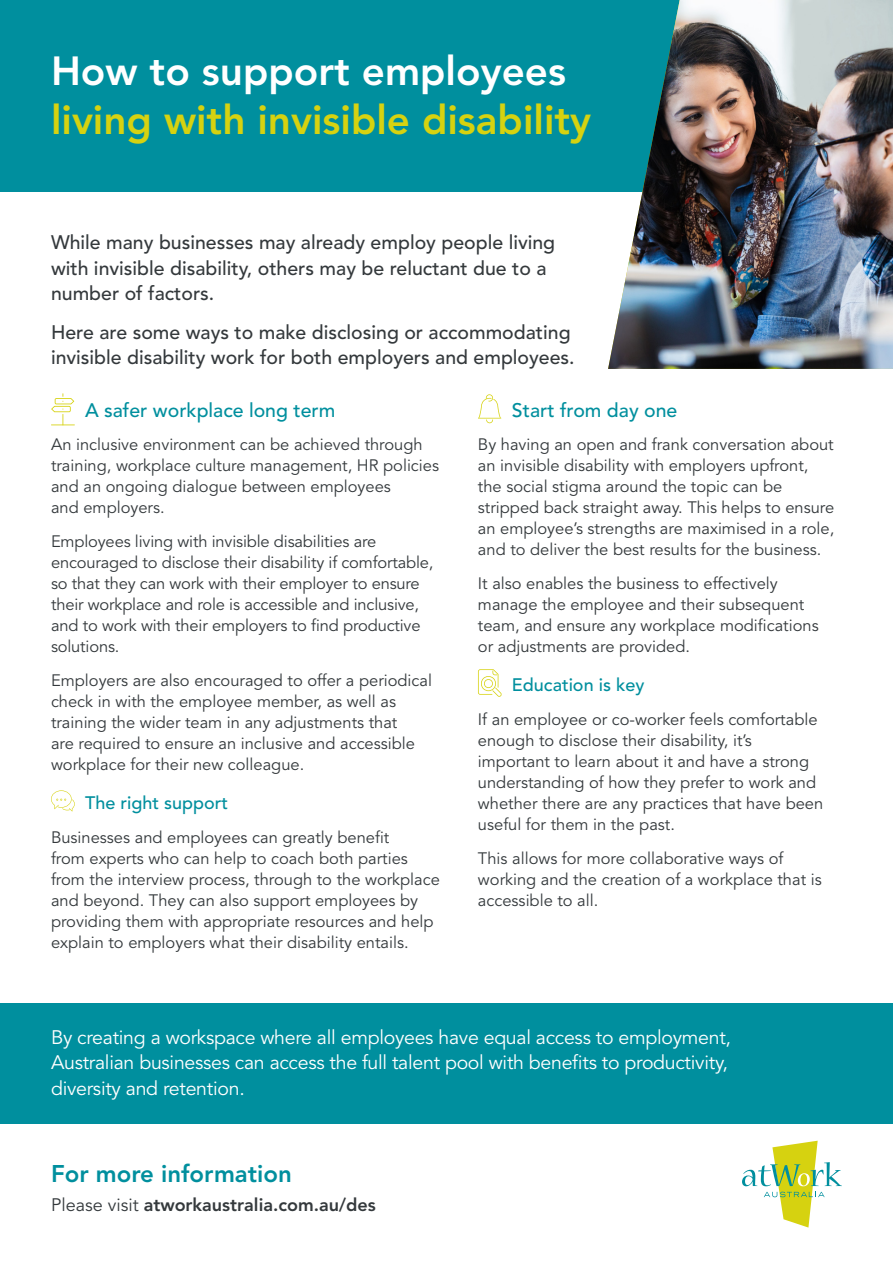
<style>
.page{position:relative;width:893px;height:1263px;background:#fff}
.page>*{position:absolute;margin:0;border:0;box-sizing:border-box;transform-origin:0 0}
.t1{font:800 40.35px/48.4px "Avenir LT Std";color:#d6d210}
.t2{font:800 24px "Avenir LT Std";color:#008f9e}
.t3{font:500 19.5px/25.5px "Avenir LT Std";color:#34393c}
.t4{font:19.5px/25.5px "Avenir LT Std";letter-spacing:-.015em;color:#fff}
.t5{font:500 19.5px "Avenir LT Std";color:#008f9e}
.t6{font:800 18px "Avenir LT Std";color:#34393c}
.t7{font:500 18px "Avenir LT Std";color:#008f9e}
.t8{font:16.5px/21px "Avenir LT Std";color:#34393c}
.s1{color:#fff}
.s2{font-weight:400}
</style>
<div class="page">
<div style="left:0;top:0;width:893px;height:191px;background:#008f9e"></div>
<div style="left:0;top:1003px;width:893px;height:120px;background:#008f9e"></div>
<svg style="left:742px;top:1141px;width:100px;height:86px"></svg>
<img style="left:608px;top:0;width:285px;height:369px">
<svg style="left:51px;top:393px;width:24px;height:32px"></svg>
<svg style="left:51px;top:790px;width:24px;height:21px"></svg>
<svg style="left:478px;top:394px;width:23px;height:29px"></svg>
<svg style="left:478px;top:669px;width:24px;height:28px"></svg>
<p class="t1" style="left:51px;top:47px;width:542px"><span class="s1">How to support employees </span>living with invisible disability</p>
<p class="t3" style="left:51px;top:230px;width:506px">While many businesses may already employ people living with invisible disability, others may be reluctant due to a number of factors.</p>
<p class="t3" style="left:51px;top:320px;width:525px">Here are some ways to make disclosing or accommodating invisible disability work for both employers and employees.</p>
<p class="t5" style="left:85px;top:399px;width:252px">A safer workplace long term</p>
<p class="t8" style="left:51px;top:435px;width:390px">An inclusive environment can be achieved through training, workplace culture management, HR policies and an ongoing dialogue between employees<br>and employers.</p>
<p class="t8" style="left:51px;top:531px;width:384px">Employees living with invisible disabilities are encouraged to disclose their disability if comfortable, so that they can work with their employer to ensure their workplace and role is accessible and inclusive, and to work with their employers to find productive solutions.</p>
<p class="t8" style="left:51px;top:670px;width:383px">Employers are also encouraged to offer a periodical check in with the employee member, as well as training the wider team in any adjustments that<br>are required to ensure an inclusive and accessible workplace for their new colleague.</p>
<p class="t7" style="left:85px;top:792px;width:145px">The right support</p>
<p class="t8" style="left:51px;top:827px;width:390px">Businesses and employees can greatly benefit<br>from experts who can help to coach both parties from the interview process, through to the workplace and beyond. They can also support employees by providing them with appropriate resources and help explain to employers what their disability entails.</p>
<p class="t5" style="left:512px;top:399px;width:167px">Start from day one</p>
<p class="t8" style="left:478px;top:435px;width:358px">By having an open and frank conversation about an invisible disability with employers upfront, the social stigma around the topic can be stripped back straight away. This helps to ensure an employee’s strengths are maximised in a role, and to deliver the best results for the business.</p>
<p class="t8" style="left:478px;top:573px;width:342px">It also enables the business to effectively manage the employee and their subsequent team, and ensure any workplace modifications or adjustments are provided.</p>
<p class="t7" style="left:512px;top:675px;width:134px">Education is key</p>
<p class="t8" style="left:478px;top:709px;width:347px">If an employee or co-worker feels comfortable enough to disclose their disability, it’s important to learn about it and have a strong understanding of how they prefer to work and whether there are any practices that have been useful for them in the past.</p>
<p class="t8" style="left:478px;top:848px;width:345px">This allows for more collaborative ways of working and the creation of a workplace that is accessible to all.</p>
<p class="t4" style="left:51px;top:1025px;width:681px">By creating a workspace where all employees have equal access to employment,<br>Australian businesses can access the full talent pool with benefits to productivity, diversity and retention.</p>
<p class="t2" style="left:51px;top:1159px;width:242px">For more information</p>
<p class="t6" style="left:51px;top:1194px;width:326px"><span class="s2">Please visit</span> atworkaustralia.com.au/des</p>
</div>
